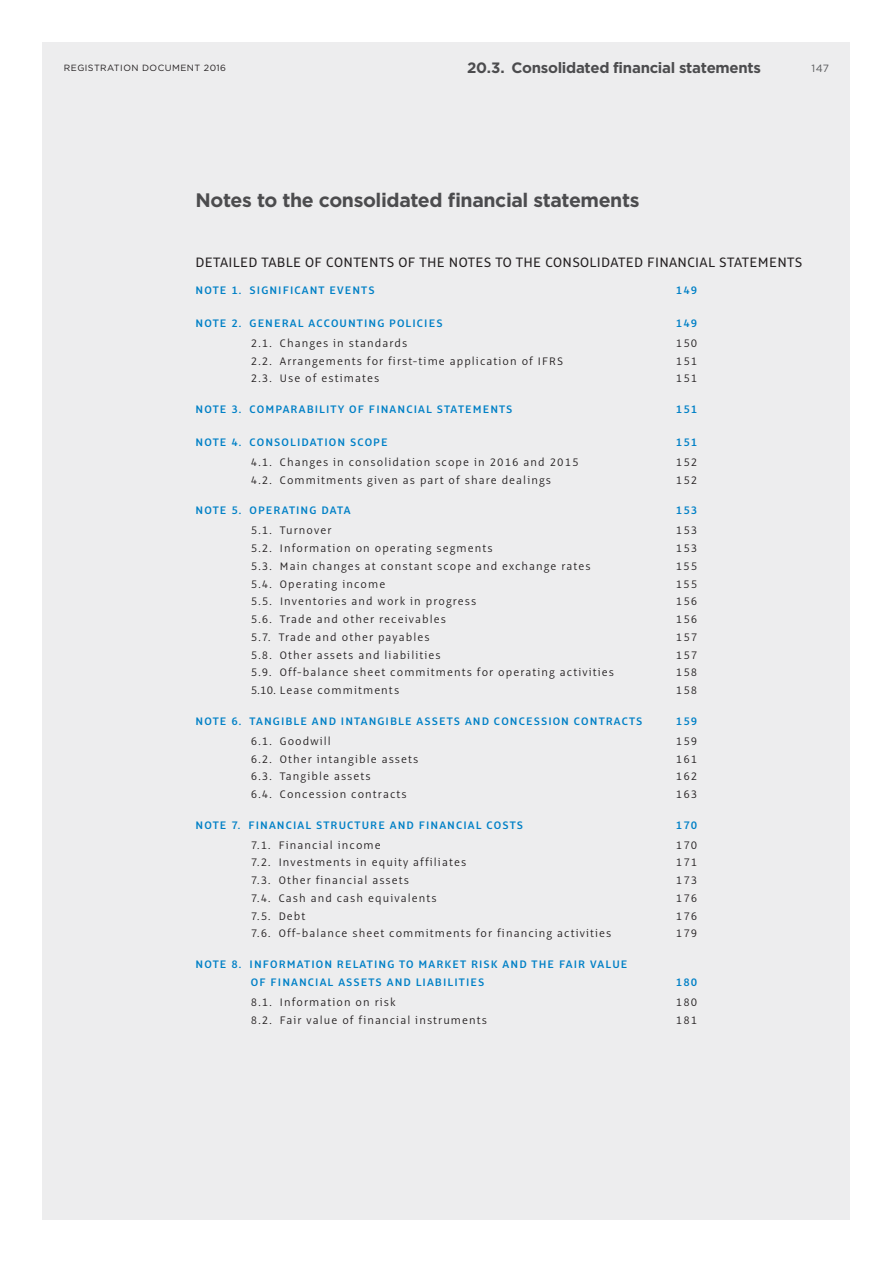
<style>
.page{position:relative;width:893px;height:1263px;background:#fff}
.page>*{position:absolute;margin:0;border:0;box-sizing:border-box;transform-origin:0 0}
.t1{font:700 19.5px "Gotham";letter-spacing:-.02em;color:#4c4c4e}
.t2{font:15px "Alto Pro";letter-spacing:.02em;color:#231f20}
.t3{font:700 15px "Gotham";letter-spacing:-.02em;color:#4c4c4e}
.t4{font:300 12px "Alto Pro";letter-spacing:.09em;color:#231f20}
.t5{font:600 12px/18px "Alto Pro";letter-spacing:.09em;color:#0080c6}
.t6{font:10.5px "Gotham";color:#58595b}
.t7{font:9px "Gotham";letter-spacing:.05em;color:#231f20}
</style>
<div class="page">
<div style="left:43px;top:43px;width:807px;height:1177px;background:#ededee"></div>
<p class="t7" style="left:64px;top:64px;width:164px">REGISTRATION DOCUMENT 2016</p>
<p class="t3" style="left:467px;top:61px;width:295px">20.3. Consolidated financial statements</p>
<p class="t6" style="left:811px;top:64px;width:19px">147</p>
<h1 class="t1" style="left:196px;top:192px;width:445px">Notes to the consolidated financial statements</h1>
<p class="t2" style="left:196px;top:256px;width:608px">DETAILED TABLE OF CONTENTS OF THE NOTES TO THE CONSOLIDATED FINANCIAL STATEMENTS</p>
<p class="t5" style="left:196px;top:282px;width:181px">NOTE 1. SIGNIFICANT EVENTS</p>
<p class="t5" style="left:676px;top:282px;width:23px">149</p>
<p class="t5" style="left:196px;top:315px;width:248px">NOTE 2. GENERAL ACCOUNTING POLICIES</p>
<p class="t5" style="left:676px;top:315px;width:23px">149</p>
<p class="t4" style="left:251px;top:338px;width:158px">2.1. Changes in standards</p>
<p class="t4" style="left:676px;top:338px;width:23px">150</p>
<p class="t4" style="left:251px;top:356px;width:314px">2.2. Arrangements for first-time application of IFRS</p>
<p class="t4" style="left:676px;top:356px;width:23px">151</p>
<p class="t4" style="left:251px;top:374px;width:130px">2.3. Use of estimates</p>
<p class="t4" style="left:676px;top:374px;width:23px">151</p>
<p class="t5" style="left:196px;top:401px;width:318px">NOTE 3. COMPARABILITY OF FINANCIAL STATEMENTS</p>
<p class="t5" style="left:676px;top:401px;width:23px">151</p>
<p class="t5" style="left:196px;top:434px;width:193px">NOTE 4. CONSOLIDATION SCOPE</p>
<p class="t5" style="left:676px;top:434px;width:23px">151</p>
<p class="t4" style="left:251px;top:457px;width:329px">4.1. Changes in consolidation scope in 2016 and 2015</p>
<p class="t4" style="left:676px;top:457px;width:23px">152</p>
<p class="t4" style="left:251px;top:475px;width:302px">4.2. Commitments given as part of share dealings</p>
<p class="t4" style="left:676px;top:475px;width:23px">152</p>
<p class="t5" style="left:196px;top:503px;width:156px">NOTE 5. OPERATING DATA</p>
<p class="t5" style="left:676px;top:503px;width:23px">153</p>
<p class="t4" style="left:251px;top:526px;width:82px">5.1. Turnover</p>
<p class="t4" style="left:676px;top:526px;width:23px">153</p>
<p class="t4" style="left:251px;top:544px;width:243px">5.2. Information on operating segments</p>
<p class="t4" style="left:676px;top:544px;width:23px">153</p>
<p class="t4" style="left:251px;top:561px;width:341px">5.3. Main changes at constant scope and exchange rates</p>
<p class="t4" style="left:676px;top:561px;width:23px">155</p>
<p class="t4" style="left:251px;top:579px;width:136px">5.4. Operating income</p>
<p class="t4" style="left:676px;top:579px;width:23px">155</p>
<p class="t4" style="left:251px;top:597px;width:227px">5.5. Inventories and work in progress</p>
<p class="t4" style="left:676px;top:597px;width:23px">156</p>
<p class="t4" style="left:251px;top:615px;width:196px">5.6. Trade and other receivables</p>
<p class="t4" style="left:676px;top:615px;width:23px">156</p>
<p class="t4" style="left:251px;top:632px;width:180px">5.7. Trade and other payables</p>
<p class="t4" style="left:676px;top:632px;width:23px">157</p>
<p class="t4" style="left:251px;top:650px;width:191px">5.8. Other assets and liabilities</p>
<p class="t4" style="left:676px;top:650px;width:23px">157</p>
<p class="t4" style="left:251px;top:668px;width:365px">5.9. Off-balance sheet commitments for operating activities</p>
<p class="t4" style="left:676px;top:668px;width:23px">158</p>
<p class="t4" style="left:251px;top:686px;width:150px">5.10. Lease commitments</p>
<p class="t4" style="left:676px;top:686px;width:23px">158</p>
<p class="t5" style="left:196px;top:713px;width:448px">NOTE 6. TANGIBLE AND INTANGIBLE ASSETS AND CONCESSION CONTRACTS</p>
<p class="t5" style="left:676px;top:713px;width:23px">159</p>
<p class="t4" style="left:251px;top:736px;width:81px">6.1. Goodwill</p>
<p class="t4" style="left:676px;top:736px;width:23px">159</p>
<p class="t4" style="left:251px;top:754px;width:169px">6.2. Other intangible assets</p>
<p class="t4" style="left:676px;top:754px;width:23px">161</p>
<p class="t4" style="left:251px;top:772px;width:121px">6.3. Tangible assets</p>
<p class="t4" style="left:676px;top:772px;width:23px">162</p>
<p class="t4" style="left:251px;top:789px;width:157px">6.4. Concession contracts</p>
<p class="t4" style="left:676px;top:789px;width:23px">163</p>
<p class="t5" style="left:196px;top:817px;width:329px">NOTE 7. FINANCIAL STRUCTURE AND FINANCIAL COSTS</p>
<p class="t5" style="left:676px;top:817px;width:23px">170</p>
<p class="t4" style="left:251px;top:840px;width:131px">7.1. Financial income</p>
<p class="t4" style="left:676px;top:840px;width:23px">170</p>
<p class="t4" style="left:251px;top:858px;width:217px">7.2. Investments in equity affiliates</p>
<p class="t4" style="left:676px;top:858px;width:23px">171</p>
<p class="t4" style="left:251px;top:876px;width:159px">7.3. Other financial assets</p>
<p class="t4" style="left:676px;top:876px;width:23px">173</p>
<p class="t4" style="left:251px;top:893px;width:187px">7.4. Cash and cash equivalents</p>
<p class="t4" style="left:676px;top:893px;width:23px">176</p>
<p class="t4" style="left:251px;top:911px;width:56px">7.5. Debt</p>
<p class="t4" style="left:676px;top:911px;width:23px">176</p>
<p class="t4" style="left:251px;top:929px;width:362px">7.6. Off-balance sheet commitments for financing activities</p>
<p class="t4" style="left:676px;top:929px;width:23px">179</p>
<p class="t5" style="left:251px;top:956px;width:378px;text-indent:-55px">NOTE 8. INFORMATION RELATING TO MARKET RISK AND THE FAIR VALUE<br>OF FINANCIAL ASSETS AND LIABILITIES</p>
<p class="t5" style="left:676px;top:974px;width:23px">180</p>
<p class="t4" style="left:251px;top:997px;width:146px">8.1. Information on risk</p>
<p class="t4" style="left:676px;top:997px;width:23px">180</p>
<p class="t4" style="left:251px;top:1015px;width:238px">8.2. Fair value of financial instruments</p>
<p class="t4" style="left:676px;top:1015px;width:23px">181</p>
</div>
